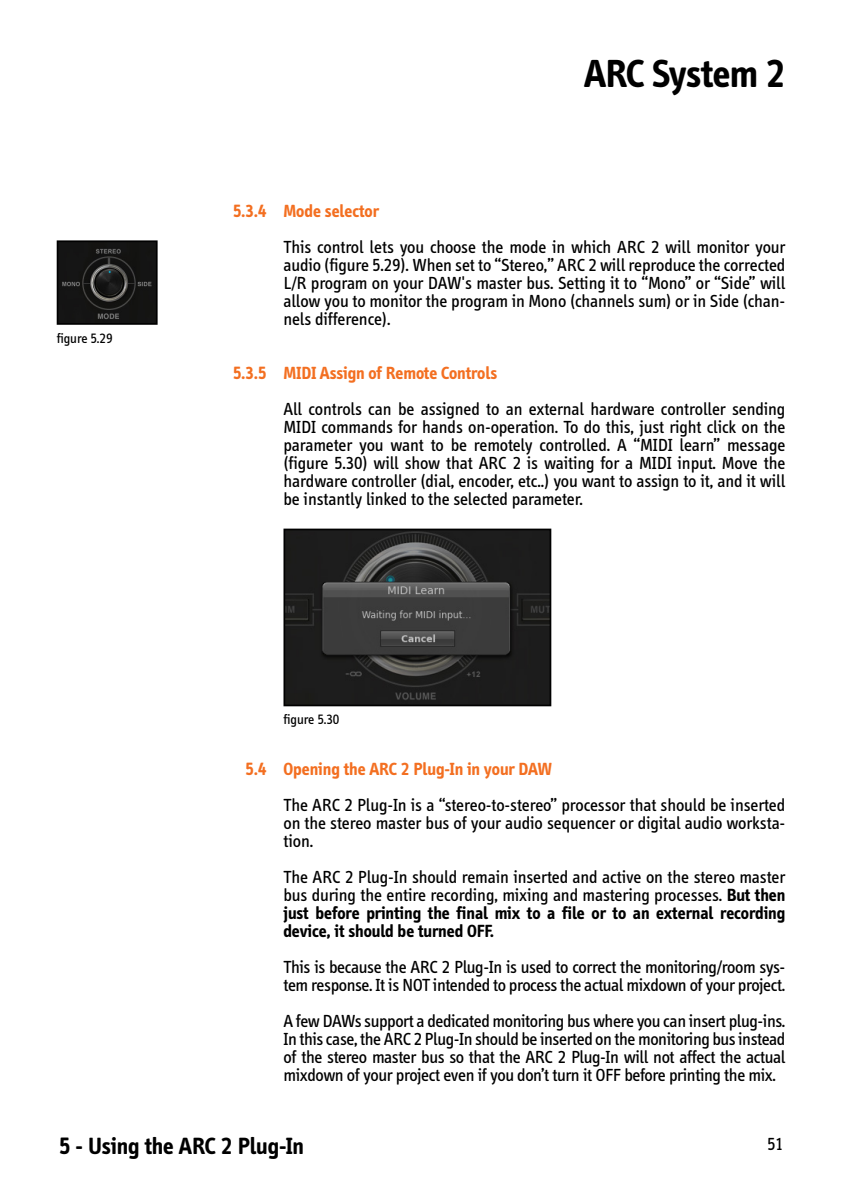
<style>
.page{position:relative;width:842px;height:1191px;background:#fff}
.page>*{position:absolute;margin:0;border:0;box-sizing:border-box;transform-origin:0 0}
.t1{font:700 40px "Info";letter-spacing:-.01em;color:#000}
.t2{font:700 24px "Info";color:#000}
.Testo{font:18px/18px "Info";letter-spacing:-.01em;color:#000;text-align:justify}
.Titolo_Paragrafo{font:700 18px "Info";color:#f36f21}
.Dida_Figura{font:14px "Info";color:#000}
.s1{font-weight:700}
</style>
<div class="page">
<img style="left:286px;top:531px;width:262px;height:172px">
<div style="left:283px;top:528px;width:268px;height:178px;border:2px solid #000"></div>
<img style="left:60px;top:243px;width:95px;height:79px">
<div style="left:57px;top:240px;width:101px;height:85px;border:2px solid #000"></div>
<p class="Dida_Figura" style="left:57px;top:330px;width:57px">figure 5.29</p>
<h1 class="t1" style="left:584px;top:51px;width:203px">ARC System 2</h1>
<p class="Titolo_Paragrafo" style="left:233px;top:200px;width:148px">5.3.4 Mode selector</p>
<p class="Testo" style="left:283px;top:238px;width:503px">This control lets you choose the mode in which ARC 2 will monitor your audio (figure 5.29). When set to “Stereo,” ARC 2 will reproduce the corrected L/R program on your DAW's master bus. Setting it to “Mono” or “Side” will allow you to monitor the program in Mono (channels sum) or in Side (chan&shy;nels difference).</p>
<p class="Titolo_Paragrafo" style="left:233px;top:362px;width:266px">5.3.5 MIDI Assign of Remote Controls</p>
<p class="Testo" style="left:283px;top:400px;width:503px">All controls can be assigned to an external hardware controller sending MIDI commands for hands on-operation. To do this, just right click on the parameter you want to be remotely controlled. A “MIDI learn” message (figure 5.30) will show that ARC 2 is waiting for a MIDI input. Move the hardware controller (dial, encoder, etc..) you want to assign to it, and it will be instantly linked to the selected parameter.</p>
<p class="Dida_Figura" style="left:283px;top:711px;width:57px">figure 5.30</p>
<p class="Titolo_Paragrafo" style="left:245px;top:758px;width:308px">5.4 Opening the ARC 2 Plug-In in your DAW</p>
<p class="Testo" style="left:283px;top:796px;width:503px">The ARC 2 Plug-In is a “stereo-to-stereo” processor that should be inserted on the stereo master bus of your audio sequencer or digital audio worksta&shy;tion.</p>
<p class="Testo" style="left:283px;top:868px;width:503px">The ARC 2 Plug-In should remain inserted and active on the stereo master bus during the entire recording, mixing and mastering processes. <span class="s1">But then just before printing the final mix to a file or to an external recording device, it should be turned OFF.</span></p>
<p class="Testo" style="left:283px;top:958px;width:503px">This is because the ARC 2 Plug-In is used to correct the monitoring/room sys&shy;tem response. It is NOT intended to process the actual mixdown of your project.</p>
<p class="Testo" style="left:283px;top:1012px;width:503px">A few DAWs support a dedicated monitoring bus where you can insert plug-ins.<br>In this case, the ARC 2 Plug-In should be inserted on the monitoring bus instead of the stereo master bus so that the ARC 2 Plug-In will not affect the actual mixdown of your project even if you don’t turn it OFF before printing the mix.</p>
<h2 class="t2" style="left:59px;top:1132px;width:247px">5 - Using the ARC 2 Plug-In</h2>
<p class="Testo" style="left:767px;top:1135px;width:18px">51</p>
</div>
